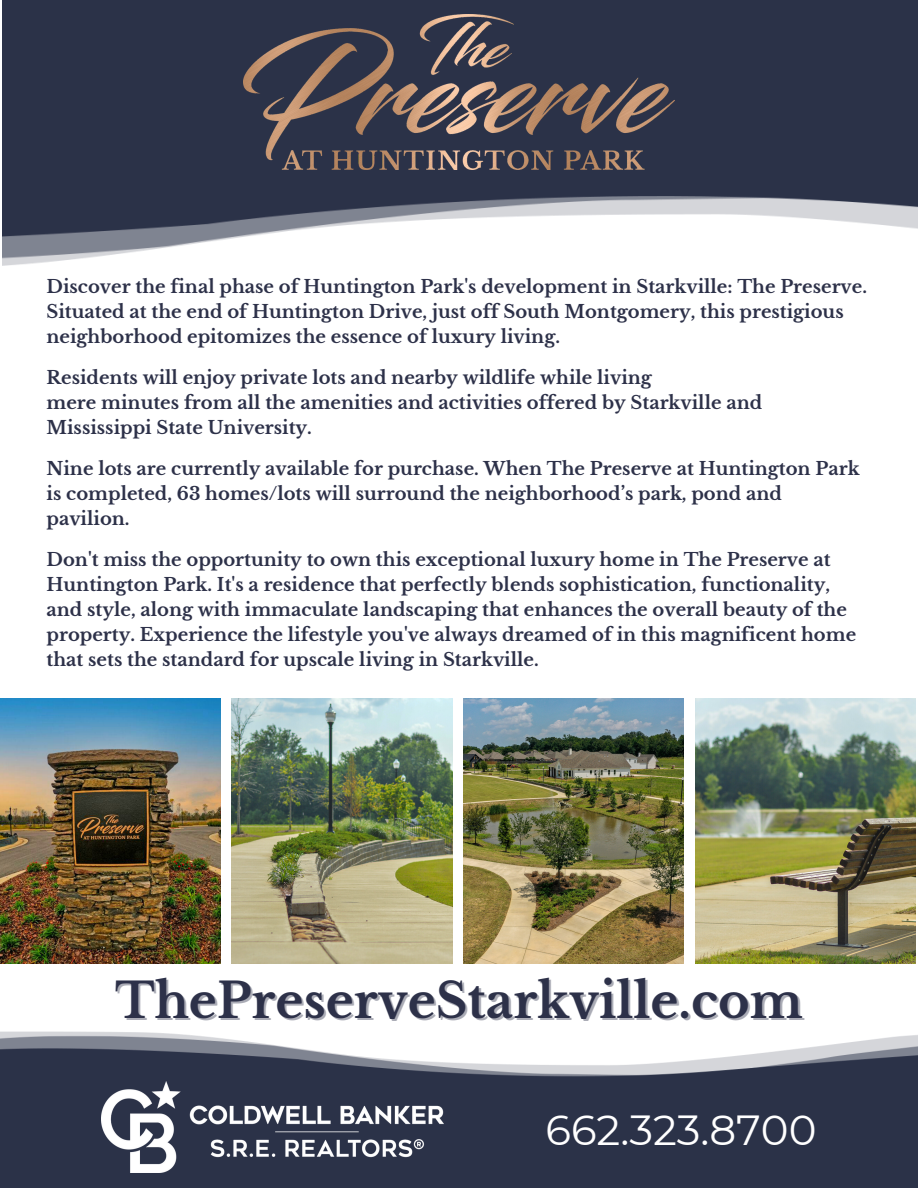
<style>
.page{position:relative;width:918px;height:1188px;background:#fff}
.page>*{position:absolute;margin:0;border:0;box-sizing:border-box;transform-origin:0 0}
.t1{font:700 48px "Libre Baskerville";color:#2d3149}
.t2{font:42px "Montserrat";color:#fff}
.t3{font:700 18px/25px "Libre Baskerville";color:#2d3149}
</style>
<div class="page">
<img style="left:0;top:1031px;width:918px;height:157px">
<img style="left:2px;top:0;width:916px;height:266px">
<img style="left:243px;top:14px;width:431px;height:155px">
<img style="left:101px;top:1081px;width:342px;height:91px">
<img style="left:0;top:698px;width:220px;height:266px">
<img style="left:232px;top:698px;width:220px;height:266px">
<img style="left:464px;top:698px;width:220px;height:266px">
<img style="left:695px;top:698px;width:221px;height:266px">
<p class="t3" style="left:47px;top:275px;width:822px">Discover the final phase of Huntington Park's development in Starkville: The Preserve.<br>Situated at the end of Huntington Drive, just off South Montgomery, this prestigious neighborhood epitomizes the essence of luxury living.</p>
<p class="t3" style="left:47px;top:366px;width:607px">Residents will enjoy private lots and nearby wildlife while living</p>
<p class="t3" style="left:47px;top:391px;width:717px">mere minutes from all the amenities and activities offered by Starkville and<br>Mississippi State University.</p>
<p class="t3" style="left:47px;top:457px;width:815px">Nine lots are currently available for purchase. When The Preserve at Huntington Park is completed, 63 homes/lots will surround the neighborhood’s park, pond and pavilion.</p>
<p class="t3" style="left:47px;top:548px;width:811px">Don't miss the opportunity to own this exceptional luxury home in The Preserve at Huntington Park. It's a residence that perfectly blends sophistication, functionality, and style, along with immaculate landscaping that enhances the overall beauty of the property. Experience the lifestyle you've always dreamed of in this magnificent home that sets the standard for upscale living in Starkville.</p>
<p class="t1" style="left:115px;top:972px;width:689px">ThePreserveStarkville.com</p>
<p class="t2" style="left:545px;top:1104px;width:273px">662.323.8700</p>
</div>
